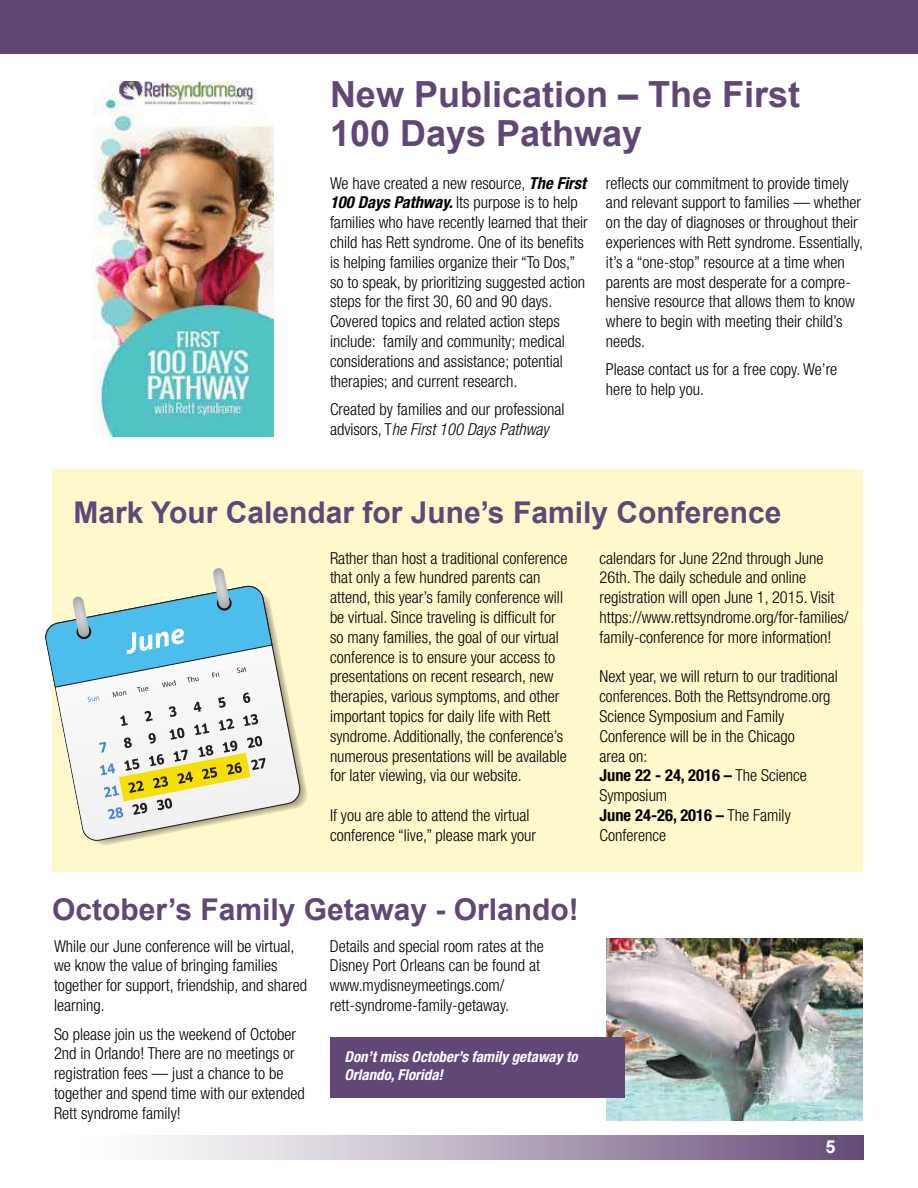
<style>
.page{position:relative;width:918px;height:1188px;background:#fff}
.page>*{position:absolute;margin:0;border:0;box-sizing:border-box;transform-origin:0 0}
.t1{font:700 36px/39px "Arial";color:#614776}
.t2{font:700 30px "Arial";color:#614776}
.t3{font:700 18px "Arial";color:#fff}
.t4{font:300 condensed 16.5px/19.8px "Helvetica Neue";color:#000}
.t5{font:italic 700 condensed 15px/18px "Helvetica Neue";color:#fff}
.s1{font-weight:700;font-style:italic}
.s2{font-style:italic}
.s3{font-weight:700}
</style>
<div class="page">
<div style="left:52px;top:469px;width:810px;height:403px;background:#fef9cc"></div>
<div style="left:0;top:0;width:918px;height:54px;background:#614776"></div>
<div style="left:54px;top:1136px;width:810px;height:23px;background:linear-gradient(to right,#fff,#6a517b)"></div>
<img style="left:93px;top:81px;width:180px;height:355px">
<svg style="left:80px;top:614px;width:221px;height:228px"></svg>
<svg style="left:45px;top:568px;width:227px;height:251px"></svg>
<img style="left:606px;top:939px;width:256px;height:182px">
<div style="left:330px;top:1037px;width:294px;height:60px;background:#614776"></div>
<h1 class="t1" style="left:330px;top:76px;width:472px">New Publication – The First<br>100 Days Pathway</h1>
<p class="t4" style="left:330px;top:173px;width:259px">We have created a new resource, <span class="s1">The First 100 Days Pathway.</span> Its purpose is to help families who have recently learned that their child has Rett syndrome. One of its benefits is helping families organize their “To Dos,” so to speak, by prioritizing suggested action steps for the first 30, 60 and 90 days.<br>Covered topics and related action steps include: family and community; medical considerations and assistance; potential therapies; and current research.</p>
<p class="t4" style="left:330px;top:399px;width:236px">Created by families and our professional advisors, T<span class="s2">he First 100 Days Pathway</span></p>
<p class="t4" style="left:606px;top:173px;width:259px">reflects our commitment to provide timely and relevant support to families — whether on the day of diagnoses or throughout their experiences with Rett syndrome. Essentially, it’s a “one-stop” resource at a time when parents are most desperate for a compre&shy;hensive resource that allows them to know where to begin with meeting their child’s needs.</p>
<p class="t4" style="left:606px;top:360px;width:233px">Please contact us for a free copy. We’re here to help you.</p>
<h2 class="t2" style="left:73px;top:493px;width:709px">Mark Your Calendar for June’s Family Conference</h2>
<p class="t4" style="left:330px;top:548px;width:239px">Rather than host a traditional conference that only a few hundred parents can attend, this year’s family conference will be virtual. Since traveling is difficult for so many families, the goal of our virtual conference is to ensure your access to presentations on recent research, new therapies, various symptoms, and other important topics for daily life with Rett syndrome. Additionally, the conference’s numerous presentations will be available for later viewing, via our website.</p>
<p class="t4" style="left:330px;top:805px;width:208px">If you are able to attend the virtual conference “live,” please mark your</p>
<p class="t4" style="left:600px;top:548px;width:251px">calendars for June 22nd through June 26th. The daily schedule and online registration will open June 1, 2015. Visit https://www.rettsyndrome.org/for-families/ family-conference for more information!</p>
<p class="t4" style="left:600px;top:667px;width:240px">Next year, we will return to our traditional conferences. Both the Rettsyndrome.org<br>Science Symposium and Family<br>Conference will be in the Chicago<br>area on:<br><span class="s3">June 22 - 24, 2016 –</span> The Science<br>Symposium<br><span class="s3">June 24-26, 2016 –</span> The Family<br>Conference</p>
<h2 class="t2" style="left:52px;top:890px;width:528px">October’s Family Getaway - Orlando!</h2>
<p class="t4" style="left:54px;top:936px;width:255px">While our June conference will be virtual, we know the value of bringing families together for support, friendship, and shared learning.</p>
<p class="t4" style="left:54px;top:1024px;width:252px">So please join us the weekend of October 2nd in Orlando! There are no meetings or registration fees — just a chance to be together and spend time with our extended Rett syndrome family!</p>
<p class="t4" style="left:330px;top:936px;width:215px">Details and special room rates at the Disney Port Orleans can be found at www.mydisneymeetings.com/ rett-syndrome-family-getaway.</p>
<p class="t5" style="left:345px;top:1048px;width:235px">Don’t miss October’s family getaway to<br>Orlando, Florida!</p>
<p class="t3" style="left:825px;top:1134px;width:12px">5</p>
</div>
